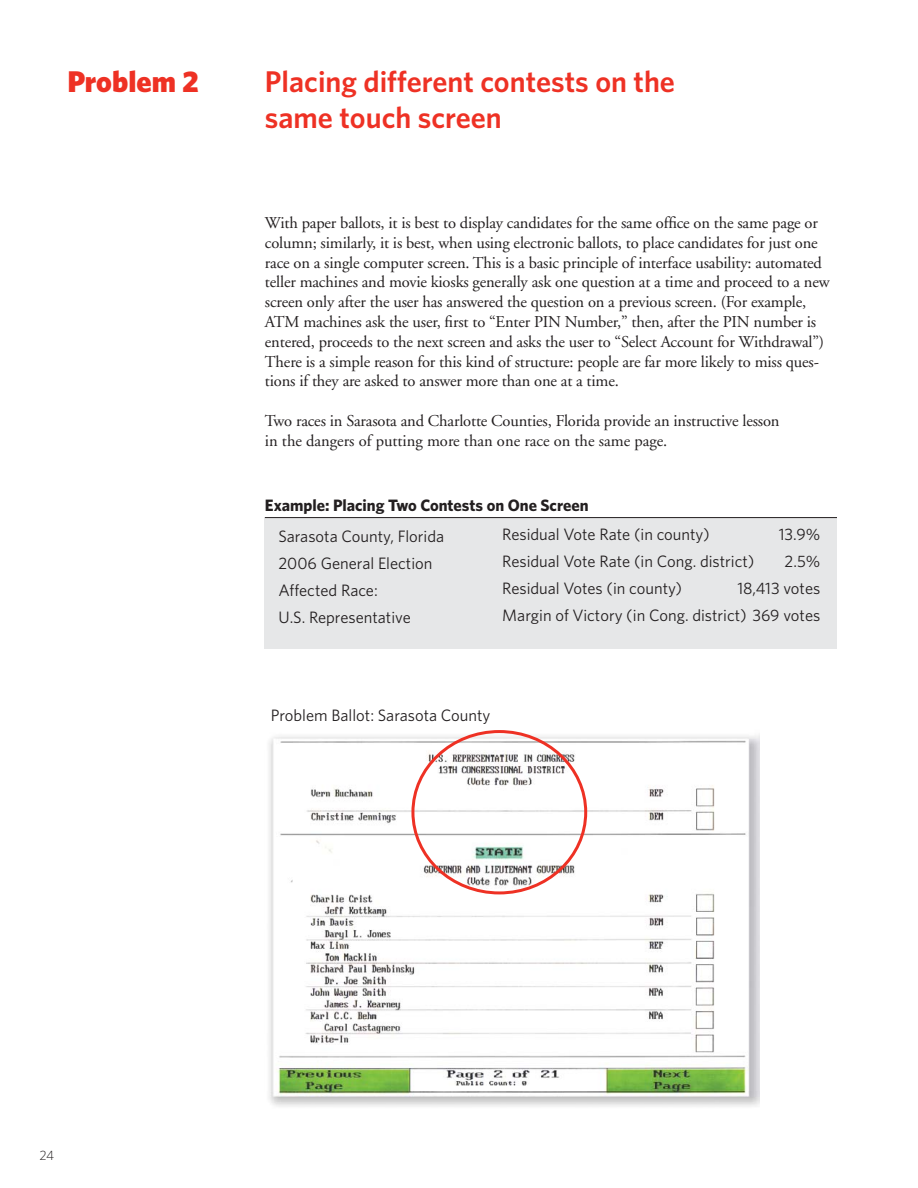
<style>
.page{position:relative;width:918px;height:1188px;background:#fff}
.page>*{position:absolute;margin:0;border:0;box-sizing:border-box;transform-origin:0 0}
.t1{font:600 30px/36px "Whitney";color:#ee3124}
.t2{font:900 30px "Whitney";color:#ee3124}
.t3{font:16.5px/19.8px "Adobe Garamond";letter-spacing:-.01em;color:#231f20}
.t4{font:16.5px/27px "Whitney";color:#231f20}
.t5{font:700 16.5px "Whitney";color:#231f20}
.t6{font:300 13.5px "Whitney";color:#231f20}
</style>
<div class="page">
<img style="left:269px;top:730px;width:491px;height:377px">
<div style="left:265px;top:517px;width:572px;height:132px;background:#e6e7e8"></div>
<hr style="left:265px;top:517px;width:572px;height:1px;background:#231f20">
<h1 class="t2" style="left:68px;top:64px;width:133px">Problem 2</h1>
<h1 class="t1" style="left:265px;top:66px;width:412px">Placing different contests on the same touch screen</h1>
<p class="t3" style="left:265px;top:214px;width:566px">With paper ballots, it is best to display candidates for the same office on the same page or column; similarly, it is best, when using electronic ballots, to place candidates for just one race on a single computer screen. This is a basic principle of interface usability: automated teller machines and movie kiosks generally ask one question at a time and proceed to a new screen only after the user has answered the question on a previous screen. (For example, ATM machines ask the user, first to “Enter PIN Number,” then, after the PIN number is entered, proceeds to the next screen and asks the user to “Select Account for Withdrawal”)<br>There is a simple reason for this kind of structure: people are far more likely to miss ques&shy;tions if they are asked to answer more than one at a time.</p>
<p class="t3" style="left:265px;top:412px;width:516px">Two races in Sarasota and Charlotte Counties, Florida provide an instructive lesson in the dangers of putting more than one race on the same page.</p>
<p class="t5" style="left:265px;top:499px;width:325px">Example: Placing Two Contests on One Screen</p>
<p class="t4" style="left:278px;top:524px;width:167px">Sarasota County, Florida<br>2006 General Election<br>Affected Race:<br>U.S. Representative</p>
<p class="t4" style="left:502px;top:522px;width:209px">Residual Vote Rate (in county)</p>
<p class="t4" style="left:779px;top:522px;width:43px">13.9%</p>
<p class="t4" style="left:502px;top:549px;width:254px">Residual Vote Rate (in Cong. district)</p>
<p class="t4" style="left:785px;top:549px;width:37px">2.5%</p>
<p class="t4" style="left:502px;top:576px;width:181px">Residual Votes (in county)</p>
<p class="t4" style="left:502px;top:576px;width:320px;text-align:right">18,413 votes<br>Margin of Victory (in Cong. district) 369 votes</p>
<p class="t4" style="left:271px;top:703px;width:221px">Problem Ballot: Sarasota County</p>
<p class="t6" style="left:40px;top:1151px;width:16px">24</p>
</div>
